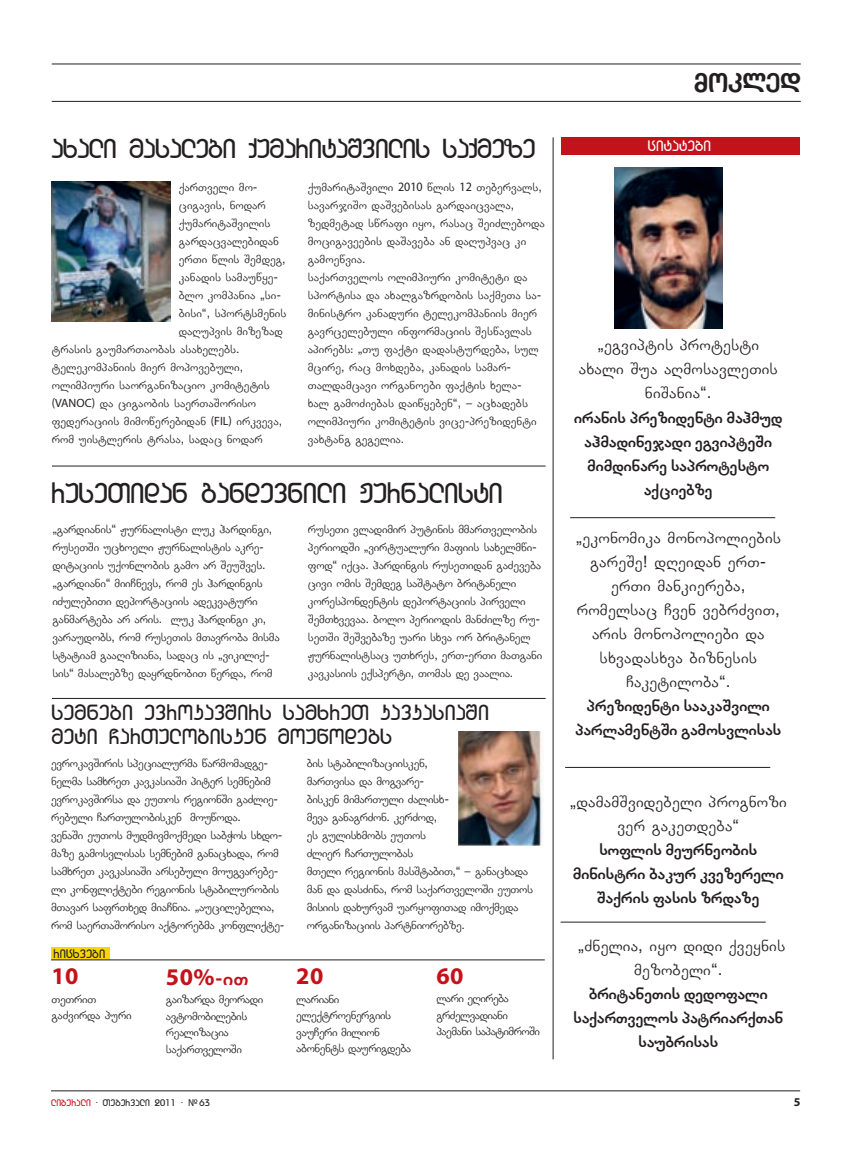
<style>
.page{position:relative;width:864px;height:1153px;background:#fff}
.page>*{position:absolute;margin:0;border:0;box-sizing:border-box;transform-origin:0 0}
.t1{font:31.5px "Bauhaus Mtavruli Thin A";letter-spacing:-.02em;color:#231f20}
.t2{font:30px "Bauhaus Mtavruli Thin A";letter-spacing:-.03em;color:#231f20}
.t3{font:700 27px "A Kolkhety M";letter-spacing:-.01em;color:#231f20}
.t4{font:24px/24px "Bauhaus Mtavruli Thin A";color:#231f20}
.t5{font:700 24px "Myriad Pro";letter-spacing:.02em;color:#c4121a}
.t6{font:16.5px/24px "A Kolkhety N";letter-spacing:.01em;color:#231f20;text-align:center}
.t7{font:700 16.5px/24px "A Kolkhety N";letter-spacing:.01em;color:#231f20;text-align:center}
.t8{font:16.5px "Bauhaus Mtavruli Thin A";color:#fff}
.t9{font:13.5px "Bauhaus Mtavruli Thin A";color:#231f20}
.t10{font:12px/18px "A Kolkhety N";letter-spacing:-.02em;color:#231f20}
.t11{font:12px/18px "A Kolkhety N";color:#231f20}
.t12{font:12px/16.5px "A Kolkhety N";letter-spacing:-.04em;color:#231f20}
.t13{font:12px/16.5px "A Kolkhety N";letter-spacing:-.05em;color:#231f20}
.t14{font:700 12px "Myriad Pro";color:#231f20}
.t15{font:10.5px "Bauhaus Mtavruli Thin A";color:#231f20}
.t16{font:10.5px "Bauhaus Mtavruli Thin A";color:#c4121a}
.s1{font-family:"Myriad Pro"}
.s2{font-family:"A Kolkhety N";font-size:21px}
</style>
<div class="page">
<hr style="left:52px;top:64px;width:748px;height:1px;background:#231f20">
<hr style="left:52px;top:101px;width:748px;height:1px;background:#231f20">
<div style="left:51px;top:947px;width:58px;height:12px;background:#fed304"></div>
<hr style="left:552px;top:137px;width:1px;height:922px;background:#231f20">
<div style="left:561px;top:137px;width:238px;height:17px;background:#c4121a"></div>
<hr style="left:570px;top:517px;width:204px;height:1px;background:#231f20">
<hr style="left:565px;top:767px;width:204px;height:1px;background:#231f20">
<hr style="left:560px;top:921px;width:205px;height:1px;background:#231f20">
<hr style="left:51px;top:959px;width:493px;height:1px;background:#231f20">
<hr style="left:52px;top:466px;width:493px;height:1px;background:#231f20">
<hr style="left:52px;top:698px;width:493px;height:1px;background:#231f20">
<img style="left:51px;top:181px;width:119px;height:140px">
<img style="left:614px;top:168px;width:108px;height:160px">
<img style="left:458px;top:731px;width:85px;height:114px">
<hr style="left:51px;top:1090px;width:748px;height:1px;background:#231f20">
<h2 class="t2" style="left:51px;top:134px;width:486px">AXALI MASALEBI QUMARITASVILIS SAQMEZE</h2>
<p class="t11" style="left:179px;top:179px;width:80px">QARTVELI MO-</p>
<p class="t11" style="left:179px;top:197px;width:88px">CIGAVIS, NODAR</p>
<p class="t11" style="left:179px;top:215px;width:93px">QUMARITASVILIS</p>
<p class="t11" style="left:179px;top:233px;width:102px">GARDACVALEBIDAN</p>
<p class="t11" style="left:179px;top:251px;width:108px">ERTI WLIS SEMDEG,</p>
<p class="t11" style="left:179px;top:269px;width:101px">KANADIS SAMAUWYE-</p>
<p class="t11" style="left:179px;top:287px;width:104px">BLO KOMPANIA `SI-</p>
<p class="t11" style="left:179px;top:305px;width:109px">BISI~, SPORTSMENIS</p>
<p class="t11" style="left:179px;top:323px;width:105px">DARUPVIS MIZEZAD</p>
<p class="t11" style="left:52px;top:341px;width:189px">TRASIS GAUMARTAOBAS ASAXELEBS.</p>
<p class="t11" style="left:52px;top:359px;width:193px">TELEKOMPANIIS MIER MOPOVEBULI,</p>
<p class="t11" style="left:52px;top:377px;width:219px">OLIMPIURI SAORGANIZACIO KOMITETIS</p>
<p class="t11" style="left:52px;top:395px;width:206px">(<span class="s1">VANOC</span>) DA CIGAOBIS SAERTASORISO</p>
<p class="t11" style="left:52px;top:413px;width:232px">FEDERACIIS MIMOWEREBIDAN (<span class="s1">FIL</span>) IRKVEVA,</p>
<p class="t11" style="left:52px;top:431px;width:212px">ROM UISTLERIS TRASA, SADAC NODAR</p>
<p class="t11" style="left:307px;top:179px;width:238px">QUMARITASVILI 2010 WLIS 12 TEBERVALS, SAVARJISO DASVEBISAS GARDAICVALA, ZEDMETAD SWRAFI IYO, RASAC SEIZLEBODA MOCIGAVEEBIS DASAVEBA AN DARUPVAC KI GAMOEWVIA.<br>SAQARTVELOS OLIMPIURI KOMITETI DA SPORTISA DA AXALGAZRDOBIS SAQMETA SA-MINISTRO KANADURI TELEKOMPANIIS MIER GAVRCELEBULI INFORMACIIS SESWAVLAS APIREBS: `TU FAQTI DADASTURDEBA, SUL MCIRE, RAC MOXDEBA, KANADIS SAMAR-TALDAMCAVI ORGANOEBI FAQTIS XELA-XAL GAMOZIEBAS DAIWYEBEN~, _ ACXADEBS OLIMPIURI KOMITETIS VICE-PREZIDENTI VAXTANG GEGELIA.</p>
<h1 class="t1" style="left:51px;top:477px;width:453px">RUSETIDAN GANDEVNILI JURNALISTI</h1>
<p class="t10" style="left:52px;top:521px;width:229px">„GARDIANIS“ JURNALISTI LUK HARDINGI, RUSETSI UCXOELI JURNALISTIS AKRE-DITACIIS UQONLOBIS GAMO AR SEUSVES. `GARDIANI~ MIICNEVS, ROM ES HARDINGIS IZULEBITI DEPORTACIIS ADEKVATURI GANMARTEBA AR ARIS. LUK HARDINGI KI, VARAUDOBS, ROM RUSETIS MTAVROBA MISMA STATIAM GAARIZIANA, SADAC IS `VIKILIQ-SIS~ MASALEBZE DAYRDNOBIT WERDA, ROM</p>
<p class="t10" style="left:308px;top:521px;width:235px">RUSETI VLADIMIR PUTINIS MMARTVELOBIS PERIODSI `VIRTUALURI MAFIIS SAXELMWI-FOD~ IQCA. HARDINGIS RUSETIDAN GAZEVEBA CIVI OMIS SEMDEG SASTATO BRITANELI KORESPONDENTIS DEPORTACIIS PIRVELI SEMTXVEVAA. BOLO PERIODIS MANZILZE RU-SETSI SESVEBAZE UARI SXVA OR BRITANEL JURNALISTSAC UTXRES, ERT-ERTI MATGANI KAVKASIIS EQSPERTI, TOMAS DE VAALIA.</p>
<h3 class="t4" style="left:51px;top:701px;width:439px">SEMNEBI EVROKAVSIRS SAMXRET KAVKASIASI<br>METI CARTULOBISKEN MOUWODEBS</h3>
<p class="t10" style="left:51px;top:755px;width:235px">EVROKAVSIRIS SPECIALURMA WARMOMADGE-NELMA SAMXRET KAVKASIASI PITER SEMNEBIM EVROKAVSIRSA DA EUTOS REGIONSI GAZLIE-REBULI CARTULOBISKEN MOUWODA.<br>VENASI EUTOS MUDMIVMOQMEDI SABWOS SXDO-MAZE GAMOSVLISAS SEMNEBIM GANACXADA, ROM SAMXRET KAVKASIASI ARSEBULI MOUGVAREBE-LI KONFLIQTEBI REGIONIS STABILUROBIS MTAVAR SAFRTXED MIACNIA. `AUCILEBELIA, ROM SAERTASORISO AQTOREBMA KONFLIQTE-</p>
<p class="t10" style="left:306px;top:755px;width:228px">BIS STABILIZACIISKEN,<br>MARTVISA DA MOGVARE-<br>BISKEN MIMARTULI ZALISX-<br>MEVA GANAGRZON. KERZOD,<br>ES GULISXMOBS EUTOS<br>ZLIER CARTULOBAS<br>MTELI REGIONIS MASSTABIT,~ _ GANACXADA<br>MAN DA DASZINA, ROM SAQARTVELOSI EUTOS<br>MISIIS DAXURVAM UARYOFITAD IMOQMEDA<br>ORGANIZACIIS PARTNIOREBZE.</p>
<p class="t9" style="left:53px;top:947px;width:53px">RICXVEBI</p>
<p class="t10" style="left:51px;top:991px;width:82px;line-height:16.5px">TETRIT<br>GAZVIRDA PURI</p>
<p class="t12" style="left:166px;top:991px;width:99px">GAIZARDA MEORADI<br>AVTOMOBILEBIS<br>REALIZACIA<br>SAQARTVELOSI</p>
<p class="t12" style="left:296px;top:991px;width:116px">LARIANI<br>ELEQTROENERGIIS<br>VAUCERI MILION<br>ABONENTS DAURIGDEBA</p>
<p class="t13" style="left:436px;top:990px;width:105px">LARI ERIREBA<br>GRZELVADIANI<br>PAEMANI SAPATIMROSI</p>
<h3 class="t5" style="left:51px;top:960px;width:29px">10</h3>
<h3 class="t5" style="left:166px;top:960px;width:84px">50%<span class="s2">-IT</span></h3>
<h3 class="t5" style="left:296px;top:960px;width:29px">20</h3>
<h3 class="t5" style="left:436px;top:959px;width:29px">60</h3>
<h3 class="t3" style="left:694px;top:70px;width:108px">MOKLED</h3>
<h3 class="t8" style="left:647px;top:138px;width:65px">CITATEBI</h3>
<h3 class="t6" style="left:578px;top:334px;width:200px">`EGVIPTIS PROTESTI<br>AXALI SUA ARMOSAVLETIS<br>NISANIA~.</h3>
<h3 class="t7" style="left:574px;top:406px;width:210px">IRANIS PREZIDENTI MAHMUD<br>AHMADINEJADI EGVIPTESI<br>MIMDINARE SAPROTESTO<br>AQCIEBZE</h3>
<h3 class="t6" style="left:575px;top:526px;width:207px">`EKONOMIKA MONOPOLIEBIS<br>GARESE! DREIDAN ERT-<br>ERTI MANKIEREBA,<br>ROMELSAC CVEN VEBRZVIT,<br>ARIS MONOPOLIEBI DA<br>SXVADASXVA BIZNESIS<br>CAKETILOBA~.</h3>
<h3 class="t7" style="left:575px;top:694px;width:207px">PREZIDENTI SAAKASVILI<br>PARLAMENTSI GAMOSVLISAS</h3>
<h3 class="t6" style="left:569px;top:790px;width:218px">`DAMAMSVIDEBELI PROGNOZI<br>VER GAKETDEBA~</h3>
<h3 class="t7" style="left:573px;top:838px;width:212px">SOFLIS MEURNEOBIS<br>MINISTRI BAKUR KVEZERELI<br>SAQRIS FASIS ZRDAZE</h3>
<h3 class="t6" style="left:577px;top:934px;width:209px">„ZNELIA, IYO DIDI QVEYNIS<br>MEZOBELI“.</h3>
<h3 class="t7" style="left:573px;top:982px;width:211px">BRITANETIS DEDOFALI<br>SAQARTVELOS PATRIARQTAN<br>SAUBRISAS</h3>
<p class="t16" style="left:51px;top:1097px;width:41px">LIBERALI</p>
<p class="t14" style="left:793px;top:1094px;width:8px">5</p>
<p class="t15" style="left:96px;top:1097px;width:116px">. TEBERVALI 2011 . <span class="s1">№</span> 63</p>
</div>
